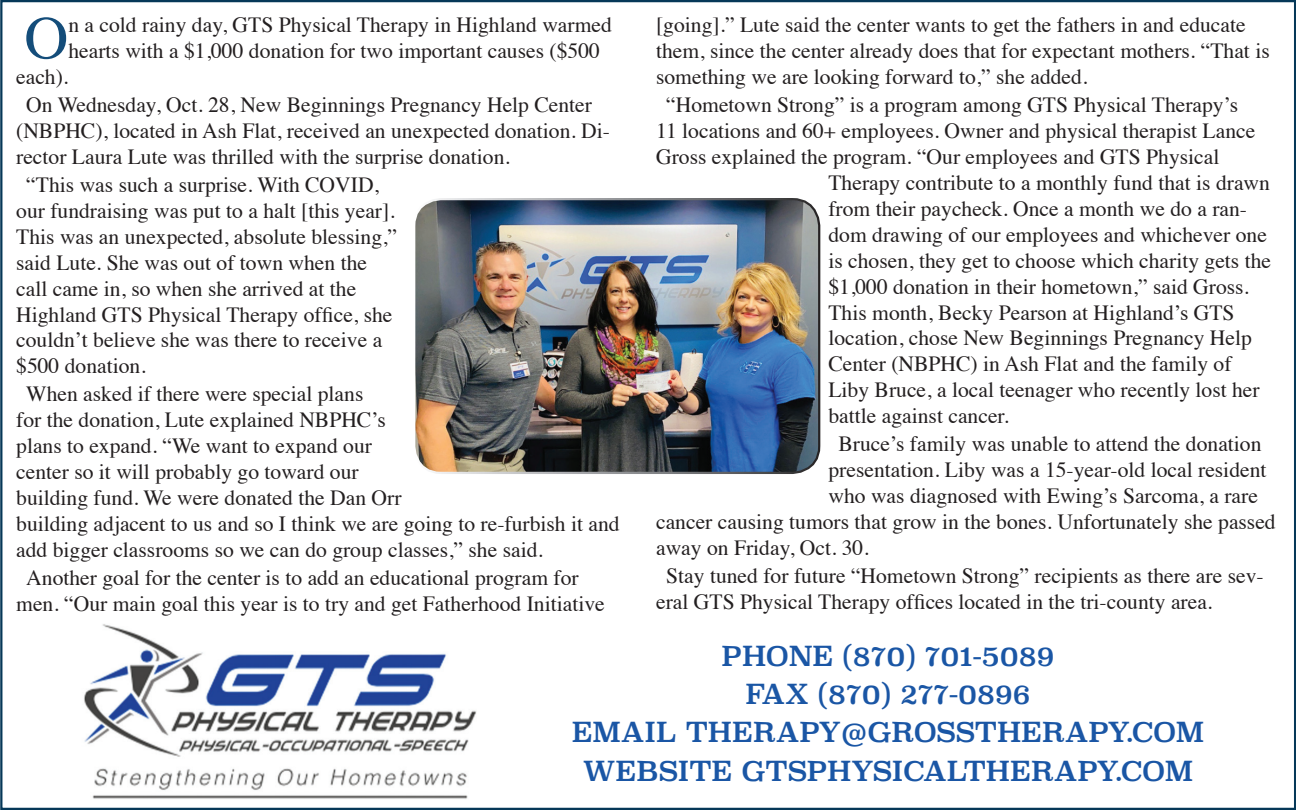
<style>
.page{position:relative;width:1296px;height:810px;background:#fff}
.page>*{position:absolute;margin:0;border:0;box-sizing:border-box;transform-origin:0 0}
.t1{font:60.75px "Times";color:#144d7a}
.t2{font:27px/38.2px "Superclarendon";color:#1a56a5;text-align:center}
.t3{font:21.6px/25.9px "Times";color:#231f20}
</style>
<div class="page">
<img style="left:416px;top:199px;width:403px;height:273px">
<div style="left:413px;top:198px;width:407px;height:276px;border:2px solid #fff;border-radius:27px"></div>
<img style="left:84px;top:624px;width:393px;height:175px">
<h1 class="t1" style="left:25px;top:-19px;width:45px">O</h1>
<p class="t3" style="left:68px;top:10px;width:545px">n a cold rainy day, GTS Physical Therapy in Highland warmed hearts with a $1,000 donation for two important causes ($500</p>
<p class="t3" style="left:26px;top:61px;width:567px;line-height:27.9px;text-indent:-10px">each).<br>On Wednesday, Oct. 28, New Beginnings Pregnancy Help Center</p>
<p class="t3" style="left:16px;top:116px;width:595px">(NBPHC), located in Ash Flat, received an unexpected donation. Di&shy;rector Laura Lute was thrilled with the surprise donation.</p>
<p class="t3" style="left:16px;top:170px;width:382px;text-indent:10px">“This was such a surprise. With COVID, our fundraising was put to a halt [this year].<br>This was an unexpected, absolute blessing,” said Lute. She was out of town when the call came in, so when she arrived at the Highland GTS Physical Therapy office, she couldn’t believe she was there to receive a $500 donation.</p>
<p class="t3" style="left:16px;top:379px;width:605px;text-indent:10px">When asked if there were special plans<br>for the donation, Lute explained NBPHC’s<br>plans to expand. “We want to expand our<br>center so it will probably go toward our<br>building fund. We were donated the Dan Orr<br>building adjacent to us and so I think we are going to re-furbish it and add bigger classrooms so we can do group classes,” she said.</p>
<p class="t3" style="left:16px;top:563px;width:590px;text-indent:10px">Another goal for the center is to add an educational program for men. “Our main goal this year is to try and get Fatherhood Initiative</p>
<p class="t3" style="left:656px;top:10px;width:615px">[going].” Lute said the center wants to get the fathers in and educate them, since the center already does that for expectant mothers. “That is something we are looking forward to,” she added.</p>
<p class="t3" style="left:666px;top:90px;width:573px">“Hometown Strong” is a program among GTS Physical Therapy’s</p>
<p class="t3" style="left:656px;top:116px;width:601px">11 locations and 60+ employees. Owner and physical therapist Lance</p>
<p class="t3" style="left:656px;top:142px;width:565px">Gross explained the program. “Our employees and GTS Physical</p>
<p class="t3" style="left:828px;top:168px;width:443px">Therapy contribute to a monthly fund that is drawn</p>
<p class="t3" style="left:828px;top:194px;width:420px">from their paycheck. Once a month we do a ran-</p>
<p class="t3" style="left:828px;top:220px;width:440px">dom drawing of our employees and whichever one</p>
<p class="t3" style="left:828px;top:246px;width:444px">is chosen, they get to choose which charity gets the</p>
<p class="t3" style="left:828px;top:272px;width:422px">$1,000 donation in their hometown,” said Gross.</p>
<p class="t3" style="left:828px;top:298px;width:408px">This month, Becky Pearson at Highland’s GTS</p>
<p class="t3" style="left:828px;top:323px;width:425px">location, chose New Beginnings Pregnancy Help</p>
<p class="t3" style="left:828px;top:349px;width:405px">Center (NBPHC) in Ash Flat and the family of</p>
<p class="t3" style="left:828px;top:375px;width:433px">Liby Bruce, a local teenager who recently lost her</p>
<p class="t3" style="left:828px;top:401px;width:182px">battle against cancer.</p>
<p class="t3" style="left:839px;top:429px;width:424px">Bruce’s family was unable to attend the donation</p>
<p class="t3" style="left:828px;top:455px;width:440px">presentation. Liby was a 15-year-old local resident</p>
<p class="t3" style="left:828px;top:481px;width:431px">who was diagnosed with Ewing’s Sarcoma, a rare</p>
<p class="t3" style="left:656px;top:507px;width:621px">cancer causing tumors that grow in the bones. Unfortunately she passed</p>
<p class="t3" style="left:656px;top:533px;width:214px">away on Friday, Oct. 30.</p>
<p class="t3" style="left:656px;top:561px;width:609px;text-indent:10px">Stay tuned for future “Hometown Strong” recipients as there are sev&shy;eral GTS Physical Therapy offices located in the tri-county area.</p>
<p class="t2" style="left:572px;top:639px;width:634px">PHONE (870) 701-5089<br>FAX (870) 277-0896<br>EMAIL THERAPY@GROSSTHERAPY.COM<br>WEBSITE GTSPHYSICALTHERAPY.COM</p>
</div>
